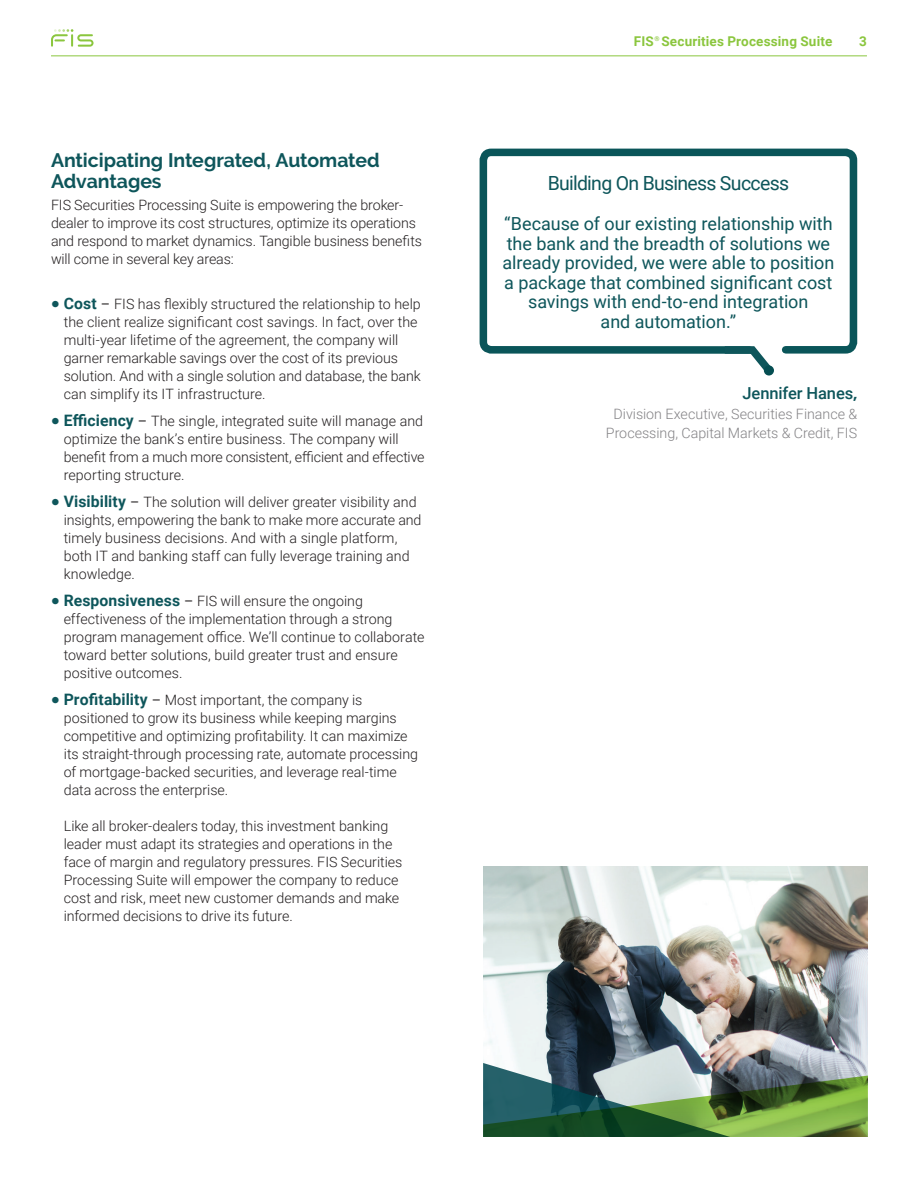
<style>
.page{position:relative;width:918px;height:1188px;background:#fff}
.page>*{position:absolute;margin:0;border:0;box-sizing:border-box;transform-origin:0 0}
.t1{font:700 19.5px/21px "Raleway";letter-spacing:-.005em;color:#0e565b}
.t2{font:19.5px "Roboto";letter-spacing:-.04em;color:#0e565b}
.t3{font:18px/19.5px "Roboto";letter-spacing:-.005em;color:#0e565b;text-align:center}
.t4{font:500 16.5px "Roboto";letter-spacing:-.005em;color:#0e565b}
.t5{font:300 14.25px/18px "Roboto";color:#231f20}
.t6{font:300 14.25px/19.5px "Roboto";color:#848386;text-align:center}
.t7{font:700 13.5px "Roboto";letter-spacing:.01em;color:#8bc63e}
.s1{font-family:"Wigrum";font-size:15.75px;color:#0e565b}
.s2{font-weight:700;font-size:15.75px;color:#0e565b}
.s3{font-weight:400}
.s4{font-family:"Wigrum";font-weight:700;font-size:15px}
</style>
<div class="page">
<hr style="left:51px;top:55px;width:816px;height:1px;background:#8bc63e">
<svg style="left:51px;top:29px;width:43px;height:18px"></svg>
<img style="left:483px;top:867px;width:384px;height:196px">
<svg style="left:483px;top:1063px;width:385px;height:74px;background:#5e8262"></svg>
<div style="left:480px;top:149px;width:377px;height:205px;border:8px solid #0a5559;border-radius:8px"></div>
<svg style="left:717px;top:345px;width:64px;height:30px"></svg>
<div style="left:764px;top:365px;width:10px;height:11px;background:#054e52;border-radius:50%"></div>
<h1 class="t1" style="left:51px;top:150px;width:330px">Anticipating Integrated, Automated<br>Advantages</h1>
<p class="t5" style="left:51px;top:196px;width:372px">FIS Securities Processing Suite is empowering the broker&shy;dealer to improve its cost structures, optimize its operations and respond to market dynamics. Tangible business benefits will come in several key areas:</p>
<p class="t5" style="left:64px;top:295px;width:359px;text-indent:-13px"><span class="s1">●</span> <span class="s2">Cost</span> <span class="s3">–</span> FIS has flexibly structured the relationship to help the client realize significant cost savings. In fact, over the multi-year lifetime of the agreement, the company will garner remarkable savings over the cost of its previous solution. And with a single solution and database, the bank can simplify its IT infrastructure.</p>
<p class="t5" style="left:64px;top:412px;width:362px;text-indent:-13px"><span class="s1">●</span> <span class="s2">Efficiency</span> <span class="s3">–</span> The single, integrated suite will manage and optimize the bank’s entire business. The company will benefit from a much more consistent, efficient and effective reporting structure.</p>
<p class="t5" style="left:64px;top:493px;width:359px;text-indent:-13px"><span class="s1">●</span> <span class="s2">Visibility</span> <span class="s3">–</span> The solution will deliver greater visibility and insights, empowering the bank to make more accurate and timely business decisions. And with a single platform, both IT and banking staff can fully leverage training and knowledge.</p>
<p class="t5" style="left:64px;top:592px;width:362px;text-indent:-13px"><span class="s1">●</span> <span class="s2">Responsiveness</span> <span class="s3">–</span> FIS will ensure the ongoing effectiveness of the implementation through a strong program management office. We’ll continue to collaborate toward better solutions, build greater trust and ensure positive outcomes.</p>
<p class="t5" style="left:64px;top:691px;width:356px;text-indent:-13px"><span class="s1">●</span> <span class="s2">Profitability</span> <span class="s3">–</span> Most important, the company is positioned to grow its business while keeping margins competitive and optimizing profitability. It can maximize its straight-through processing rate, automate processing of mortgage-backed securities, and leverage real-time data across the enterprise.</p>
<p class="t5" style="left:64px;top:817px;width:340px">Like all broker-dealers today, this investment banking leader must adapt its strategies and operations in the face of margin and regulatory pressures. FIS Securities Processing Suite will empower the company to reduce cost and risk, meet new customer demands and make informed decisions to drive its future.</p>
<p class="t7" style="left:634px;top:32px;width:200px">FIS<sup>®</sup> Securities Processing Suite</p>
<p class="t7" style="left:859px;top:32px;width:9px">3</p>
<h1 class="t2" style="left:548px;top:169px;width:243px">Building On Business Success</h1>
<p class="t3" style="left:502px;top:213px;width:333px">“Because of our existing relationship with the bank and the breadth of solutions we already provided, we were able to position a package that combined significant cost savings with end-to-end integration<br>and automation.”</p>
<p class="t4" style="left:742px;top:382px;width:116px">Jennifer Hanes<span class="s4">,</span></p>
<p class="t6" style="left:606px;top:403px;width:253px">Division Executive, Securities Finance &amp;<br>Processing, Capital Markets &amp; Credit, FIS</p>
</div>
